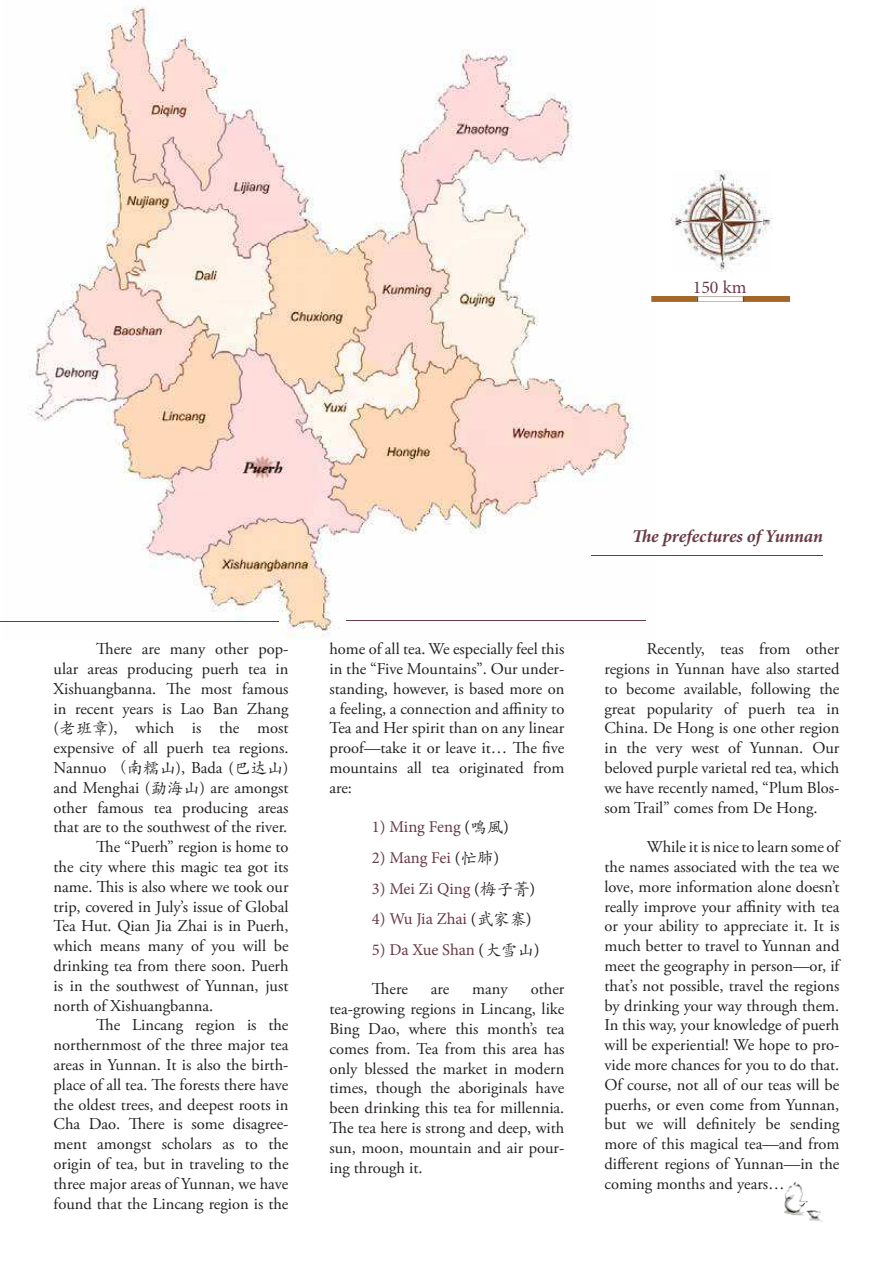
<style>
.page{position:relative;width:893px;height:1263px;background:#fff}
.page>*{position:absolute;margin:0;border:0;box-sizing:border-box;transform-origin:0 0}
.t1{font:italic 700 18px "Minion Pro";letter-spacing:-.005em;color:#693b47}
.t2{font:18px "Minion Pro";color:#693b47}
.t3{font:16.5px/19.8px "Adobe Garamond Pro";color:#231f20;text-align:justify}
.t4{font:16.5px "Minion Pro";letter-spacing:-.005em;color:#693b47}
.s1{font-family:"ST Kaiti SC Regular"}
.s2{font-family:"MS Mincho"}
.s3{color:#231f20}
.s4{font-family:"ST Kaiti SC Regular";color:#231f20}
</style>
<div class="page">
<img style="left:28px;top:6px;width:606px;height:632px">
<hr style="left:591px;top:555px;width:232px;height:1px;background:#693b47">
<img style="left:671px;top:170px;width:101px;height:101px">
<img style="left:651px;top:296px;width:139px;height:6px">
<hr style="left:0;top:621px;width:279px;height:1px;background:#693b47">
<hr style="left:346px;top:620px;width:300px;height:1px;background:#693b47">
<img style="left:784px;top:1182px;width:39px;height:40px">
<p class="t2" style="left:693px;top:280px;width:55px">150 km</p>
<p class="t3" style="left:96px;top:640px;width:194px">There are many other pop-</p>
<p class="t3" style="left:54px;top:660px;width:236px">ular areas producing puerh tea in</p>
<p class="t3" style="left:54px;top:680px;width:236px">Xishuangbanna. The most famous</p>
<p class="t3" style="left:54px;top:700px;width:236px">in recent years is Lao Ban Zhang</p>
<p class="t3" style="left:54px;top:720px;width:236px">(<span class="s1">老班章</span>), which is the most</p>
<p class="t3" style="left:54px;top:739px;width:236px">expensive of all puerh tea regions.</p>
<p class="t3" style="left:54px;top:759px;width:236px">Nannuo <span class="s2">(</span><span class="s1">南糯山</span>), Bada (<span class="s1">巴达山</span>)</p>
<p class="t3" style="left:54px;top:779px;width:236px">and Menghai (<span class="s1">勐海山</span>) are amongst</p>
<p class="t3" style="left:54px;top:799px;width:236px">other famous tea producing areas</p>
<p class="t3" style="left:54px;top:819px;width:235px">that are to the southwest of the river.</p>
<p class="t3" style="left:96px;top:838px;width:194px">The “Puerh” region is home to</p>
<p class="t3" style="left:54px;top:858px;width:236px">the city where this magic tea got its</p>
<p class="t3" style="left:54px;top:878px;width:236px">name. This is also where we took our</p>
<p class="t3" style="left:54px;top:898px;width:236px">trip, covered in July’s issue of Global</p>
<p class="t3" style="left:54px;top:918px;width:236px">Tea Hut. Qian Jia Zhai is in Puerh,</p>
<p class="t3" style="left:54px;top:937px;width:236px">which means many of you will be</p>
<p class="t3" style="left:54px;top:957px;width:236px">drinking tea from there soon. Puerh</p>
<p class="t3" style="left:54px;top:977px;width:236px">is in the southwest of Yunnan, just</p>
<p class="t3" style="left:54px;top:997px;width:161px">north of Xishuangbanna.</p>
<p class="t3" style="left:96px;top:1017px;width:194px">The Lincang region is the</p>
<p class="t3" style="left:54px;top:1036px;width:236px">northernmost of the three major tea</p>
<p class="t3" style="left:54px;top:1056px;width:236px">areas in Yunnan. It is also the birth-</p>
<p class="t3" style="left:54px;top:1076px;width:236px">place of all tea. The forests there have</p>
<p class="t3" style="left:54px;top:1096px;width:236px">the oldest trees, and deepest roots in</p>
<p class="t3" style="left:54px;top:1116px;width:236px">Cha Dao. There is some disagree-</p>
<p class="t3" style="left:54px;top:1135px;width:236px">ment amongst scholars as to the</p>
<p class="t3" style="left:54px;top:1155px;width:236px">origin of tea, but in traveling to the</p>
<p class="t3" style="left:54px;top:1175px;width:236px">three major areas of Yunnan, we have</p>
<p class="t3" style="left:54px;top:1195px;width:236px">found that the Lincang region is the</p>
<p class="t3" style="left:329px;top:640px;width:236px">home of all tea. We especially feel this in the “Five Mountains”. Our under&shy;standing, however, is based more on a feeling, a connection and affinity to Tea and Her spirit than on any linear proof—take it or leave it… The five mountains all tea originated from are:</p>
<p class="t4" style="left:372px;top:820px;width:138px">1) Ming Feng <span class="s3">(</span><span class="s4">鳴風</span><span class="s3">)</span></p>
<p class="t4" style="left:372px;top:851px;width:129px">2) Mang Fei <span class="s3">(</span><span class="s4">忙肺</span><span class="s3">)</span></p>
<p class="t4" style="left:372px;top:882px;width:165px">3) Mei Zi Qing <span class="s3">(</span><span class="s4">梅子菁</span><span class="s3">)</span></p>
<p class="t4" style="left:372px;top:912px;width:161px">4) Wu Jia Zhai <span class="s3">(</span><span class="s4">武家寨</span><span class="s3">)</span></p>
<p class="t4" style="left:372px;top:943px;width:169px">5) Da Xue Shan <span class="s3">(</span><span class="s4">大雪山</span><span class="s3">)</span></p>
<p class="t3" style="left:372px;top:981px;width:37px">There</p>
<p class="t3" style="left:431px;top:981px;width:20px">are</p>
<p class="t3" style="left:472px;top:981px;width:37px">many</p>
<p class="t3" style="left:329px;top:981px;width:236px;text-indent:201px">other tea-growing regions in Lincang, like Bing Dao, where this month’s tea comes from. Tea from this area has only blessed the market in modern times, though the aboriginals have been drinking this tea for millennia.<br>The tea here is strong and deep, with sun, moon, mountain and air pour&shy;ing through it.</p>
<p class="t1" style="left:632px;top:530px;width:192px">The prefectures of Yunnan</p>
<p class="t3" style="left:604px;top:640px;width:236px;text-indent:43px">Recently, teas from other regions in Yunnan have also started to become available, following the great popularity of puerh tea in China. De Hong is one other region in the very west of Yunnan. Our beloved purple varietal red tea, which we have recently named, “Plum Blos&shy;som Trail” comes from De Hong.</p>
<p class="t3" style="left:604px;top:838px;width:236px;text-indent:43px">While it is nice to learn some of the names associated with the tea we love, more information alone doesn’t really improve your affinity with tea or your ability to appreciate it. It is much better to travel to Yunnan and meet the geography in person—or, if that’s not possible, travel the regions by drinking your way through them.<br>In this way, your knowledge of puerh will be experiential! We hope to pro&shy;vide more chances for you to do that.<br>Of course, not all of our teas will be puerhs, or even come from Yunnan, but we will definitely be sending more of this magical tea—and from different regions of Yunnan—in the coming months and years…</p>
</div>
